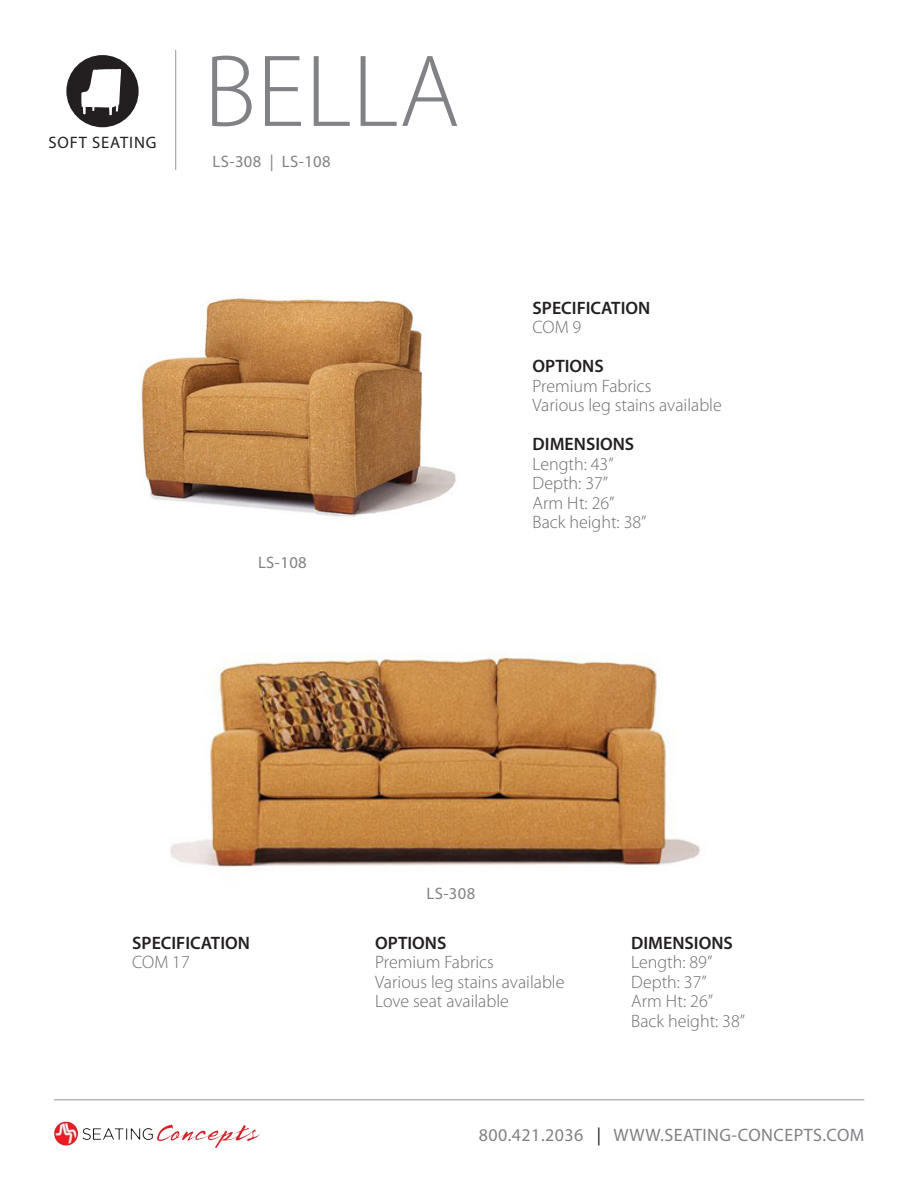
<style>
.page{position:relative;width:918px;height:1188px;background:#fff}
.page>*{position:absolute;margin:0;border:0;box-sizing:border-box;transform-origin:0 0}
.t1{font:300 103.5px "Myriad Pro";letter-spacing:.005em;color:#808285}
.Spec_information{font:300 18px "Myriad Pro";color:#6c6d70}
.Spec_titles{font:600 18px "Myriad Pro";color:#231f20}
.t2{font:18px "Myriad Pro";letter-spacing:.025em;color:#808285}
.t3{font:16.65px "Myriad Pro";letter-spacing:.025em;color:#808285}
.t4{font:16.65px "Myriad Pro";letter-spacing:.055em;color:#231f20}
.s1{color:#231f20}
</style>
<div class="page">
<hr style="left:175px;top:50px;width:1px;height:120px;background:#939598">
<hr style="left:54px;top:1099px;width:810px;height:1px;background:#939598">
<img style="left:54px;top:1121px;width:206px;height:28px">
<div style="left:66px;top:55px;width:73px;height:72px;background:#231f20;border-radius:50%"></div>
<svg style="left:81px;top:69px;width:40px;height:46px"></svg>
<img style="left:170px;top:654px;width:530px;height:213px">
<img style="left:140px;top:297px;width:316px;height:220px">
<p class="t4" style="left:48px;top:133px;width:110px">SOFT SEATING</p>
<p class="t1" style="left:204px;top:29px;width:257px">BELLA</p>
<p class="t3" style="left:213px;top:151px;width:120px">LS-308 | LS-108</p>
<p class="t3" style="left:258px;top:552px;width:50px">LS-108</p>
<p class="Spec_titles" style="left:533px;top:296px;width:119px">SPECIFICATION</p>
<p class="Spec_information" style="left:533px;top:316px;width:50px">COM 9</p>
<p class="Spec_titles" style="left:533px;top:355px;width:73px">OPTIONS</p>
<p class="Spec_information" style="left:533px;top:375px;width:120px">Premium Fabrics</p>
<p class="Spec_information" style="left:533px;top:394px;width:191px">Various leg stains available</p>
<p class="Spec_titles" style="left:533px;top:433px;width:103px">DIMENSIONS</p>
<p class="Spec_information" style="left:533px;top:453px;width:83px">Length: 43”</p>
<p class="Spec_information" style="left:533px;top:472px;width:77px">Depth: 37”</p>
<p class="Spec_information" style="left:533px;top:492px;width:83px">Arm Ht: 26”</p>
<p class="Spec_information" style="left:533px;top:511px;width:115px">Back height: 38”</p>
<p class="t3" style="left:426px;top:883px;width:50px">LS-308</p>
<p class="Spec_titles" style="left:132px;top:931px;width:119px">SPECIFICATION</p>
<p class="Spec_information" style="left:132px;top:951px;width:59px">COM 17</p>
<p class="Spec_titles" style="left:375px;top:931px;width:73px">OPTIONS</p>
<p class="Spec_information" style="left:375px;top:951px;width:120px">Premium Fabrics</p>
<p class="Spec_information" style="left:375px;top:971px;width:191px">Various leg stains available</p>
<p class="Spec_information" style="left:375px;top:990px;width:135px">Love seat available</p>
<p class="Spec_titles" style="left:631px;top:931px;width:103px">DIMENSIONS</p>
<p class="Spec_information" style="left:631px;top:951px;width:83px">Length: 89”</p>
<p class="Spec_information" style="left:631px;top:971px;width:77px">Depth: 37”</p>
<p class="Spec_information" style="left:631px;top:990px;width:83px">Arm Ht: 26”</p>
<p class="Spec_information" style="left:631px;top:1010px;width:115px">Back height: 38”</p>
<p class="t2" style="left:479px;top:1124px;width:387px">800.421.2036 <span class="s1">|</span> WWW.SEATING-CONCEPTS.COM</p>
</div>
